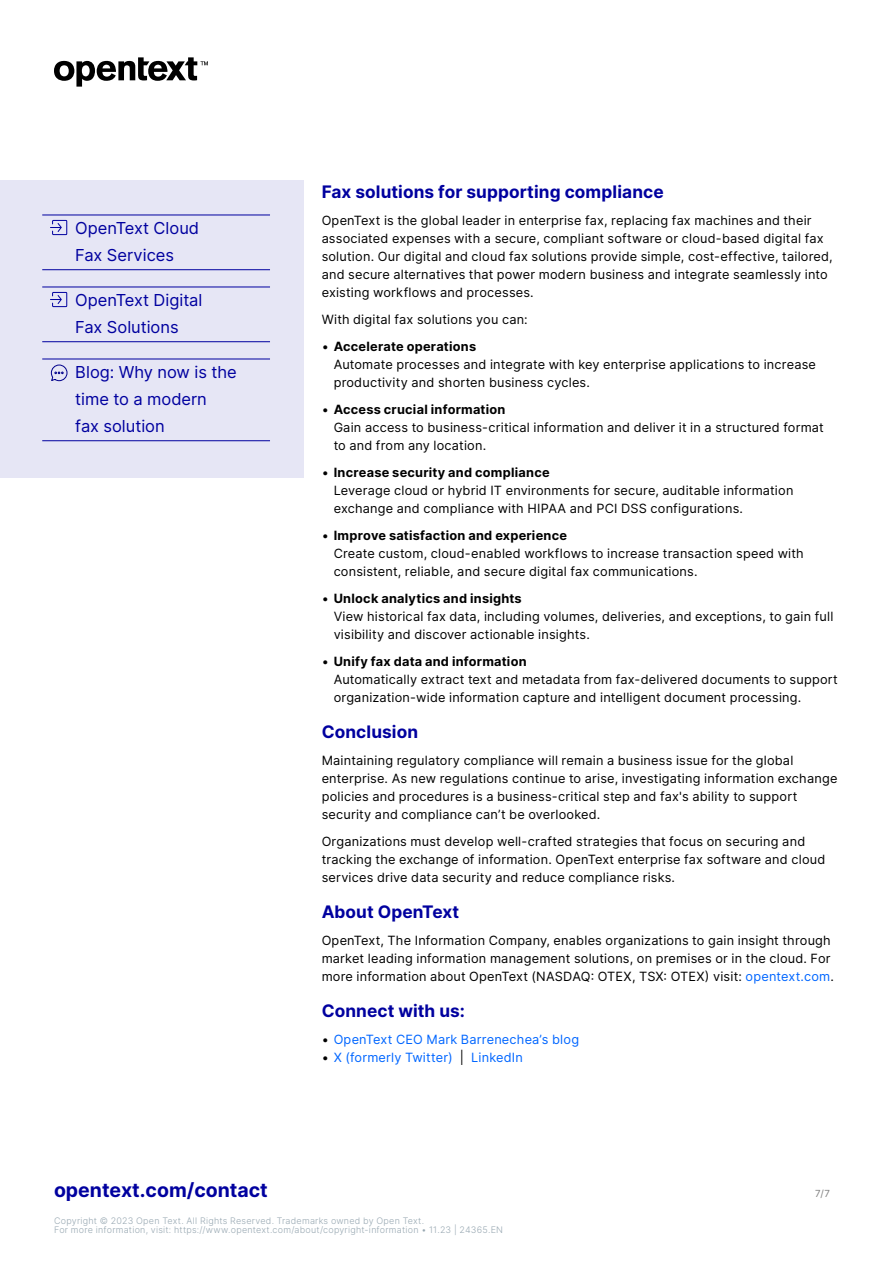
<style>
.page{position:relative;width:893px;height:1263px;background:#fff}
.page>*{position:absolute;margin:0;border:0;box-sizing:border-box;transform-origin:0 0}
.t1{font:700 19.5px "Inter";color:#00009f}
.t2{font:700 17.25px "Inter";letter-spacing:.005em;color:#00009f}
.Links_-_last_page{font:16.5px/27px "Inter";color:#00009f}
.Body{font:12.75px/18px "Inter";letter-spacing:.015em;color:#000}
.t3{font:12.75px "Inter";letter-spacing:.015em;color:#06f}
.t4{font:9.75px "Inter";color:#808080}
.t5{font:300 9px/9px "Inter";letter-spacing:.025em;color:#98a8b2}
.s1{font-weight:700}
.s2{color:#06f}
.s3{color:#000}
</style>
<div class="page">
<svg style="left:54px;top:57px;width:154px;height:30px"></svg>
<div style="left:0;top:180px;width:303px;height:297px;background:#e6e6f5"></div>
<svg style="left:50px;top:219px;width:18px;height:17px"></svg>
<svg style="left:50px;top:291px;width:18px;height:17px"></svg>
<svg style="left:50px;top:364px;width:18px;height:18px"></svg>
<hr style="left:42px;top:215px;width:228px;height:1px;background:#00009f">
<hr style="left:42px;top:269px;width:228px;height:1px;background:#00009f">
<hr style="left:42px;top:287px;width:228px;height:1px;background:#00009f">
<hr style="left:42px;top:341px;width:228px;height:1px;background:#00009f">
<hr style="left:42px;top:359px;width:228px;height:1px;background:#00009f">
<hr style="left:42px;top:440px;width:228px;height:1px;background:#00009f">
<p class="Links_-_last_page" style="left:75px;top:214px;width:125px">OpenText Cloud<br>Fax Services</p>
<p class="Links_-_last_page" style="left:75px;top:286px;width:129px">OpenText Digital<br>Fax Solutions</p>
<p class="Links_-_last_page" style="left:75px;top:358px;width:163px">Blog: Why now is the time to a modern<br>fax solution</p>
<p class="t1" style="left:54px;top:1176px;width:215px">opentext.com/contact</p>
<h3 class="t2" style="left:322px;top:179px;width:343px">Fax solutions for supporting compliance</h3>
<p class="Body" style="left:322px;top:211px;width:513px">OpenText is the global leader in enterprise fax, replacing fax machines and their associated expenses with a secure, compliant software or cloud-based digital fax solution. Our digital and cloud fax solutions provide simple, cost-effective, tailored, and secure alternatives that power modern business and integrate seamlessly into existing workflows and processes.</p>
<p class="Body" style="left:322px;top:310px;width:208px">With digital fax solutions you can:</p>
<p class="Body" style="left:334px;top:337px;width:484px;text-indent:-12px">• <span class="s1">Accelerate operations<br></span>Automate processes and integrate with key enterprise applications to increase productivity and shorten business cycles.</p>
<p class="Body" style="left:334px;top:400px;width:492px;text-indent:-12px">• <span class="s1">Access crucial information<br></span>Gain access to business-critical information and deliver it in a structured format to and from any location.</p>
<p class="Body" style="left:334px;top:463px;width:461px;text-indent:-12px">• <span class="s1">Increase security and compliance<br></span>Leverage cloud or hybrid IT environments for secure, auditable information exchange and compliance with HIPAA and PCI DSS configurations.</p>
<p class="Body" style="left:334px;top:526px;width:472px;text-indent:-12px">• <span class="s1">Improve satisfaction and experience<br></span>Create custom, cloud-enabled workflows to increase transaction speed with consistent, reliable, and secure digital fax communications.</p>
<p class="Body" style="left:334px;top:589px;width:501px;text-indent:-12px">• <span class="s1">Unlock analytics and insights<br></span>View historical fax data, including volumes, deliveries, and exceptions, to gain full visibility and discover actionable insights.</p>
<p class="Body" style="left:334px;top:652px;width:506px;text-indent:-12px">• <span class="s1">Unify fax data and information<br></span>Automatically extract text and metadata from fax-delivered documents to support organization-wide information capture and intelligent document processing.</p>
<h3 class="t2" style="left:322px;top:719px;width:98px">Conclusion</h3>
<p class="Body" style="left:322px;top:751px;width:517px">Maintaining regulatory compliance will remain a business issue for the global enterprise. As new regulations continue to arise, investigating information exchange policies and procedures is a business-critical step and fax's ability to support security and compliance can’t be overlooked.</p>
<p class="Body" style="left:322px;top:832px;width:505px">Organizations must develop well-crafted strategies that focus on securing and tracking the exchange of information. OpenText enterprise fax software and cloud services drive data security and reduce compliance risks.</p>
<h3 class="t2" style="left:322px;top:899px;width:139px">About OpenText</h3>
<p class="Body" style="left:322px;top:931px;width:514px">OpenText, The Information Company, enables organizations to gain insight through market leading information management solutions, on premises or in the cloud. For more information about OpenText (NASDAQ: OTEX, TSX: OTEX) visit: <span class="s2">opentext.com</span>.</p>
<h3 class="t2" style="left:322px;top:998px;width:145px">Connect with us:</h3>
<p class="t3" style="left:322px;top:1030px;width:259px"><span class="s3">•</span> OpenText CEO Mark Barrenechea’s blog</p>
<p class="t3" style="left:322px;top:1048px;width:203px"><span class="s3">•</span> X (formerly Twitter) <span class="s3">|</span> LinkedIn</p>
<p class="t4" style="left:815px;top:1186px;width:16px">7/7</p>
<p class="t5" style="left:54px;top:1216px;width:451px">Copyright © 2023 Open Text. All Rights Reserved. Trademarks owned by Open Text.<br>For more information, visit: https://www.opentext.com/about/copyright-information • 11.23 | 24365.EN</p>
</div>
